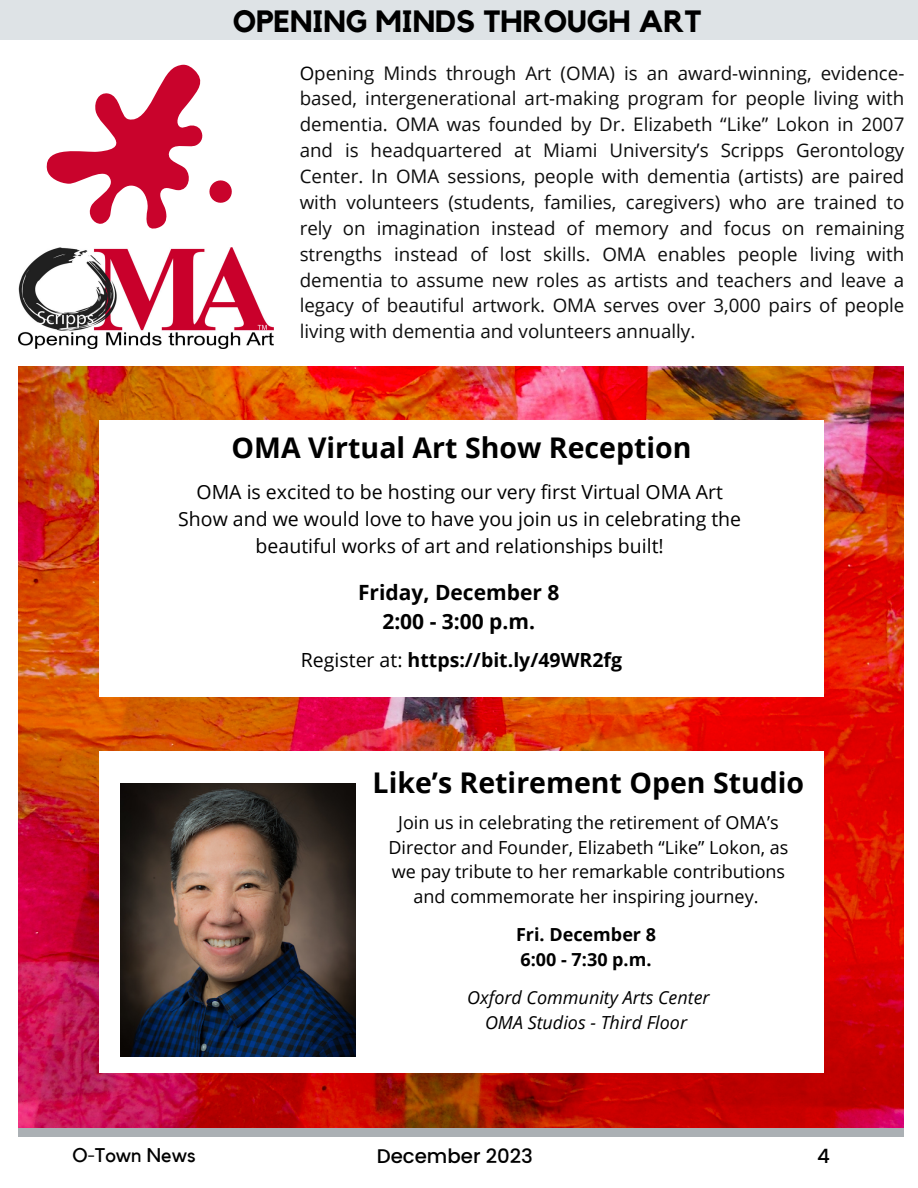
<style>
.page{position:relative;width:918px;height:1188px;background:#fff}
.page>*{position:absolute;margin:0;border:0;box-sizing:border-box;transform-origin:0 0}
.t1{font:700 30.75px "Kollektif";color:#000}
.t2{font:700 28.5px "Open Sans";color:#000}
.t3{font:700 21px "Open Sans";color:#000}
.t4{font:500 19.8px "Poppins";color:#000}
.t5{font:19.8px "Kollektif";color:#000}
.t6{font:19.5px/27px "Open Sans";color:#000;text-align:center}
.t7{font:700 19.5px "Open Sans";color:#000}
.t8{font:18.75px/25.8px "Open Sans";color:#0e0e0e;text-align:justify}
.t9{font:18px/24.5px "Open Sans";color:#000;text-align:center}
.t10{font:italic 18px "Open Sans";color:#000}
.t11{font:700 18px "Open Sans";color:#000}
.s1{color:#000}
.s2{font-weight:400}
</style>
<div class="page">
<div style="left:19px;top:1127px;width:885px;height:10px;background:#abb0b4"></div>
<div style="left:0;top:0;width:918px;height:40px;background:#dee3e6"></div>
<img style="left:19px;top:367px;width:885px;height:760px">
<div style="left:99px;top:420px;width:725px;height:276px;background:#fff"></div>
<img style="left:19px;top:252px;width:255px;height:97px">
<svg style="left:46px;top:64px;width:189px;height:188px"></svg>
<svg style="left:204px;top:175px;width:31px;height:33px"></svg>
<div style="left:99px;top:751px;width:725px;height:321px;background:#fff"></div>
<img style="left:121px;top:784px;width:235px;height:273px">
<p class="t1" style="left:233px;top:7px;width:470px">OPENING MINDS THROUGH ART</p>
<p class="t8" style="left:300px;top:59px;width:606px"><span class="s1">O</span>pening Minds through Art (OMA) is an award-winning, evidence&shy;based, intergenerational art-making program for people living with dementia. OMA was founded by Dr. Elizabeth “Like” Lokon in 2007 and is headquartered at Miami University’s Scripps Gerontology Center. In OMA sessions, people with dementia (artists) are paired with volunteers (students, families, caregivers) who are trained to rely on imagination instead of memory and focus on remaining strengths instead of lost skills. OMA enables people living with dementia to assume new roles as artists and teachers and leave a legacy of beautiful artwork. OMA serves over 3,000 pairs of people living with dementia and volunteers annually.</p>
<p class="t2" style="left:232px;top:427px;width:461px">OMA Virtual Art Show Reception</p>
<p class="t6" style="left:178px;top:478px;width:564px">OMA is excited to be hosting our very first Virtual OMA Art<br>Show and we would love to have you join us in celebrating the beautiful works of art and relationships built!</p>
<p class="t3" style="left:358px;top:578px;width:203px">Friday, December 8</p>
<p class="t3" style="left:382px;top:607px;width:154px">2:00 - 3:00 p.m.</p>
<p class="t7" style="left:301px;top:646px;width:323px"><span class="s2">Register at:</span> https://bit.ly/49WR2fg</p>
<p class="t2" style="left:373px;top:763px;width:433px">Like’s Retirement Open Studio</p>
<p class="t9" style="left:388px;top:810px;width:402px">Join us in celebrating the retirement of OMA’s Director and Founder, Elizabeth “Like” Lokon, as we pay tribute to her remarkable contributions and commemorate her inspiring journey.</p>
<p class="t11" style="left:516px;top:922px;width:141px">Fri. December 8</p>
<p class="t11" style="left:521px;top:947px;width:133px">6:00 - 7:30 p.m.</p>
<p class="t10" style="left:467px;top:985px;width:244px">Oxford Community Arts Center</p>
<p class="t10" style="left:485px;top:1010px;width:204px">OMA Studios - Third Floor</p>
<p class="t5" style="left:72px;top:1146px;width:125px">O-Town News</p>
<p class="t4" style="left:377px;top:1142px;width:158px">December 2023</p>
<p class="t4" style="left:817px;top:1142px;width:14px">4</p>
</div>
